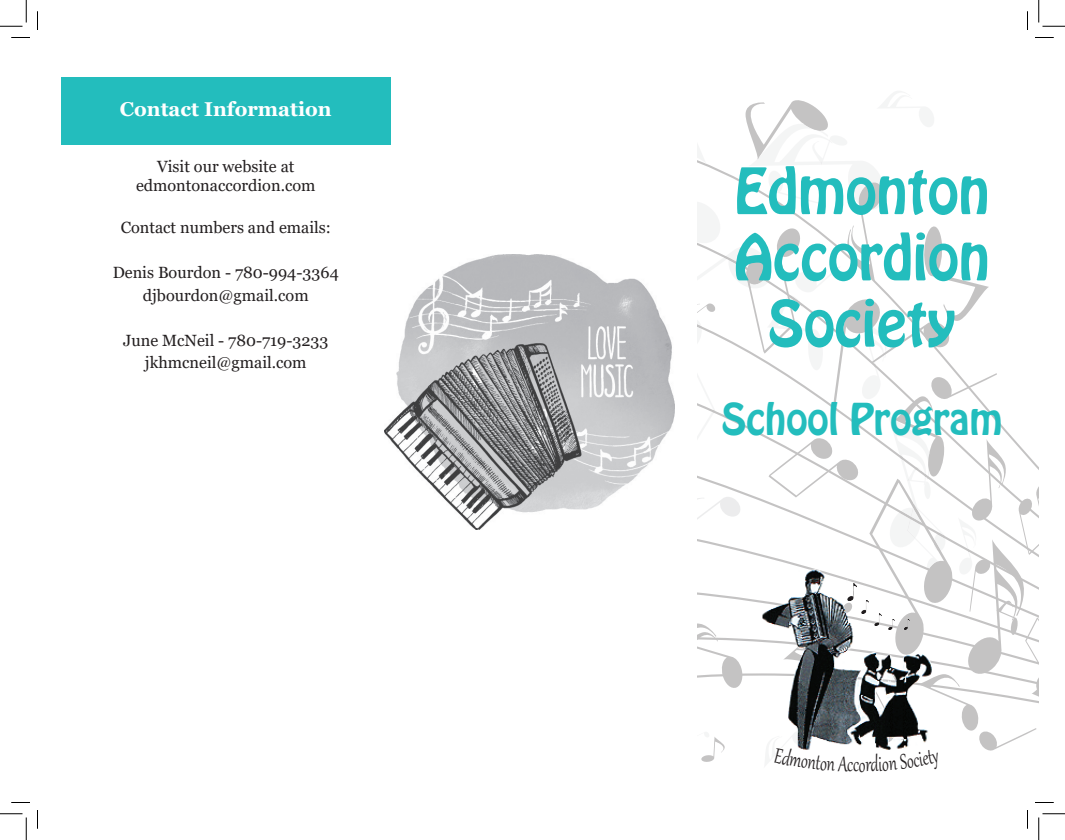
<style>
.page{position:relative;width:1065px;height:840px;background:#fff}
.page>*{position:absolute;margin:0;border:0;box-sizing:border-box;transform-origin:0 0}
.t1{font:56.25px/66.2px "Hobo Std";color:#23bdbd;text-align:center}
.t2{font:38.75px "Hobo Std";color:#23bdbd}
.t3{font:25.88px "Gabriola";color:#231f20;scale:.74 1}
.t4{font:700 20px "Georgia";color:#fff}
.t5{font:16.25px/22.5px "Georgia";color:#231f20;text-align:center}
</style>
<div class="page">
<div style="left:61px;top:77px;width:330px;height:68px;background:#23bdbd"></div>
<img style="left:385px;top:255px;width:290px;height:275px">
<svg style="left:11px;top:37px;width:19px;height:1px"></svg>
<svg style="left:11px;top:802px;width:19px;height:1px"></svg>
<svg style="left:1035px;top:802px;width:19px;height:1px"></svg>
<svg style="left:37px;top:11px;width:1px;height:19px"></svg>
<svg style="left:37px;top:810px;width:1px;height:19px"></svg>
<svg style="left:1027px;top:810px;width:1px;height:19px"></svg>
<svg style="left:0;top:0;width:27px;height:27px"></svg>
<svg style="left:0;top:814px;width:27px;height:26px"></svg>
<svg style="left:1039px;top:814px;width:26px;height:26px"></svg>
<svg style="left:697px;top:0;width:368px;height:765px"></svg>
<p class="t4" style="left:120px;top:96px;width:213px">Contact Information</p>
<p class="t5" style="left:136px;top:157px;width:181px;line-height:19.5px">Visit our website at edmontonaccordion.com</p>
<p class="t5" style="left:121px;top:217px;width:212px">Contact numbers and emails:</p>
<p class="t5" style="left:113px;top:262px;width:228px">Denis Bourdon - 780-994-3364 djbourdon@gmail.com</p>
<p class="t5" style="left:123px;top:329px;width:207px">June McNeil - 780-719-3233 jkhmcneil@gmail.com</p>
<h1 class="t1" style="left:734px;top:159px;width:257px">Edmonton<br>Accordion<br>Society</h1>
<h2 class="t2" style="left:721px;top:392px;width:283px">School Program</h2>
<h3 class="t3" style="left:853px;top:747px;width:10px">c</h3>
</div>
